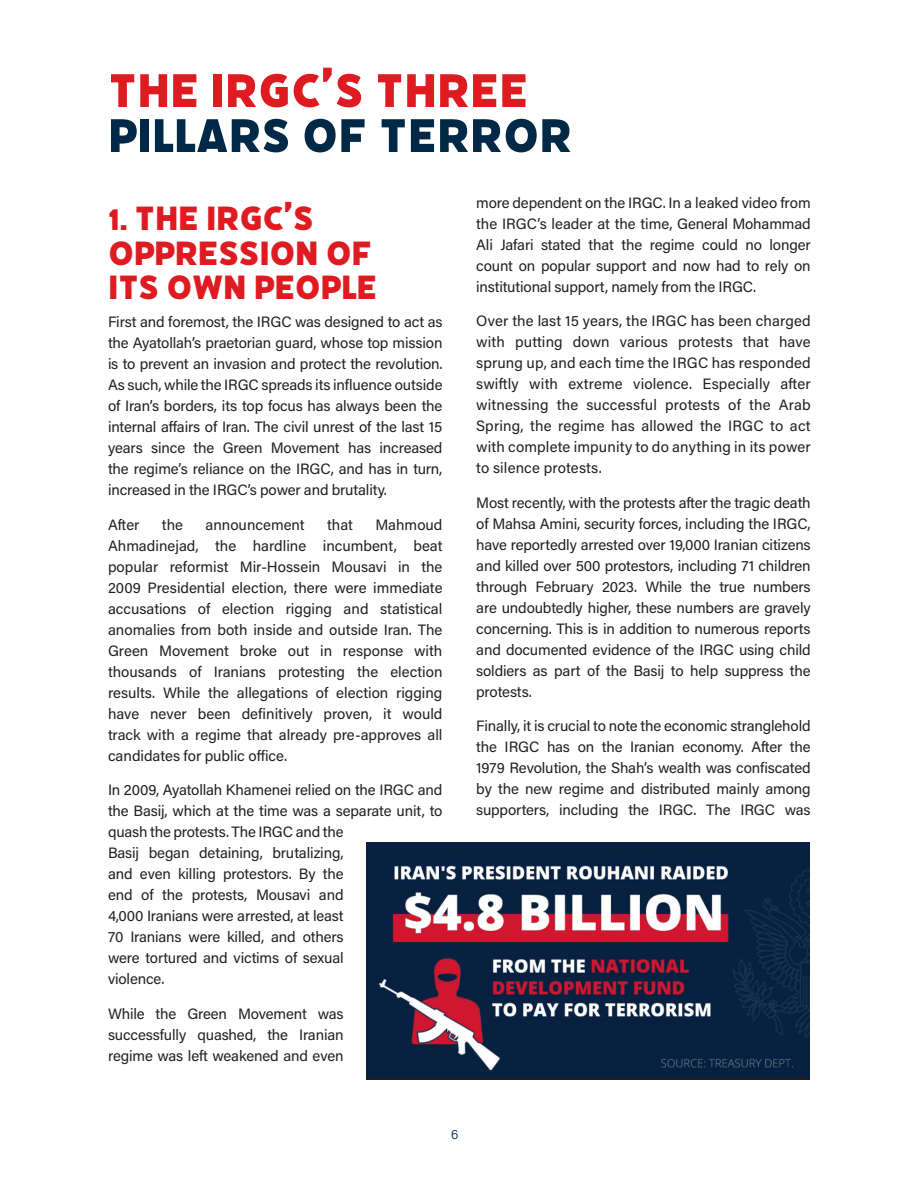
<style>
.page{position:relative;width:918px;height:1188px;background:#fff}
.page>*{position:absolute;margin:0;border:0;box-sizing:border-box;transform-origin:0 0}
.t1{font:52.5px/45px "Filicudi Solid";color:#de1b21}
.t2{font:52.5px "Filicudi Solid";color:#002947}
.t3{font:37.5px/34.5px "Filicudi Solid";letter-spacing:-.01em;color:#de1b21}
.Body_Copy{font:15px/21px "Acumin Pro";letter-spacing:-.01em;color:#231f20;text-align:justify}
.t4{font:300 13.5px "Acumin Pro";color:#002947}
.s1{color:#002947}
.s2{font-size:33px}
</style>
<div class="page">
<img style="left:366px;top:842px;width:444px;height:238px">
<p class="t1" style="left:108px;top:69px;width:327px">THE IRGC’S THREE<br><span class="s1">PILLARS</span></p>
<p class="t2" style="left:302px;top:105px;width:139px">OF TERROR</p>
<p class="t3" style="left:108px;top:202px;width:204px"><span class="s2">1.</span> THE IRGC’S<br>OPPRESSION</p>
<p class="t3" style="left:108px;top:236px;width:266px;text-align:right">OF<br>ITS OWN PEOPLE</p>
<p class="Body_Copy" style="left:108px;top:311px;width:336px">First and foremost, the IRGC was designed to act as the Ayatollah’s praetorian guard, whose top mission is to prevent an invasion and protect the revolution.<br>As such, while the IRGC spreads its influence outside of Iran’s borders, its top focus has always been the internal affairs of Iran. The civil unrest of the last 15 years since the Green Movement has increased the regime’s reliance on the IRGC, and has in turn, increased in the IRGC’s power and brutality.</p>
<p class="Body_Copy" style="left:108px;top:513px;width:33px">After</p>
<p class="Body_Copy" style="left:162px;top:513px;width:23px">the</p>
<p class="Body_Copy" style="left:206px;top:513px;width:101px">announcement</p>
<p class="Body_Copy" style="left:327px;top:513px;width:27px">that</p>
<p class="Body_Copy" style="left:108px;top:513px;width:336px;text-indent:267px">Mahmoud Ahmadinejad, the hardline incumbent, beat popular reformist Mir-Hossein Mousavi in the 2009 Presidential election, there were immediate accusations of election rigging and statistical anomalies from both inside and outside Iran. The Green Movement broke out in response with thousands of Iranians protesting the election results. While the allegations of election rigging have never been definitively proven, it would track with a regime that already pre-approves all candidates for public office.</p>
<p class="Body_Copy" style="left:108px;top:779px;width:336px;text-align:left">In 2009, Ayatollah Khamenei relied on the IRGC and the Basij, which at the time was a separate unit, to quash the protests. The IRGC and the<br>Basij began detaining, brutalizing,<br>and even killing protestors. By the<br>end of the protests, Mousavi and<br>4,000 Iranians were arrested, at least<br>70 Iranians were killed, and others<br>were tortured and victims of sexual<br>violence.</p>
<p class="Body_Copy" style="left:108px;top:1002px;width:237px">While the Green Movement was successfully quashed, the Iranian regime was left weakened and even</p>
<p class="Body_Copy" style="left:476px;top:191px;width:336px">more dependent on the IRGC. In a leaked video from the IRGC’s leader at the time, General Mohammad Ali Jafari stated that the regime could no longer count on popular support and now had to rely on institutional support, namely from the IRGC.</p>
<p class="Body_Copy" style="left:476px;top:310px;width:336px">Over the last 15 years, the IRGC has been charged with putting down various protests that have sprung up, and each time the IRGC has responded swiftly with extreme violence. Especially after witnessing the successful protests of the Arab Spring, the regime has allowed the IRGC to act with complete impunity to do anything in its power to silence protests.</p>
<p class="Body_Copy" style="left:476px;top:491px;width:336px">Most recently, with the protests after the tragic death of Mahsa Amini, security forces, including the IRGC, have reportedly arrested over 19,000 Iranian citizens and killed over 500 protestors, including 71 children through February 2023. While the true numbers are undoubtedly higher, these numbers are gravely concerning. This is in addition to numerous reports and documented evidence of the IRGC using child soldiers as part of the Basij to help suppress the protests.</p>
<p class="Body_Copy" style="left:476px;top:715px;width:336px">Finally, it is crucial to note the economic stranglehold the IRGC has on the Iranian economy. After the 1979 Revolution, the Shah’s wealth was confiscated by the new regime and distributed mainly among supporters, including the IRGC. The IRGC was</p>
<p class="t4" style="left:451px;top:1125px;width:9px">6</p>
</div>
